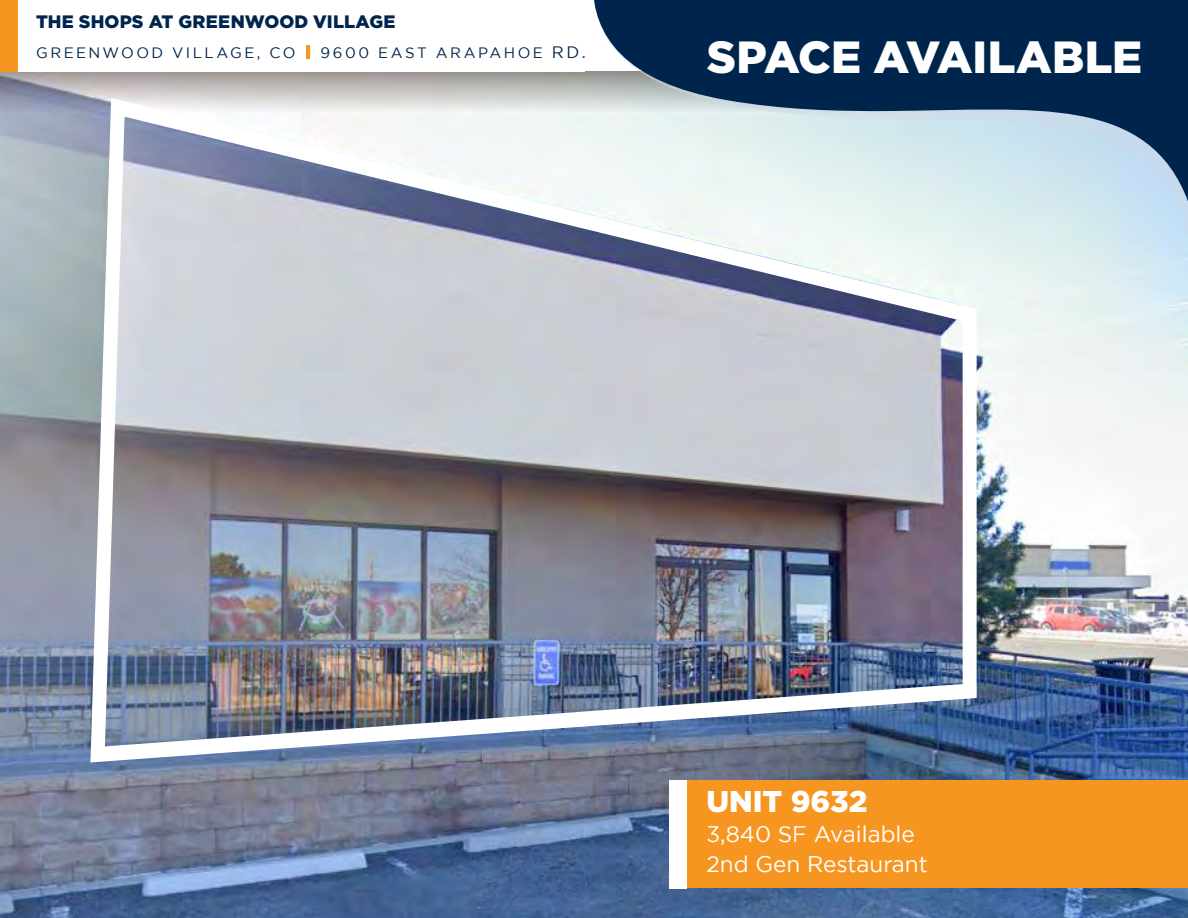
<style>
.page{position:relative;width:1188px;height:918px;background:#fff}
.page>*{position:absolute;margin:0;border:0;box-sizing:border-box;transform-origin:0 0}
.t1{font:900 45px "Gotham";color:#fff}
.t2{font:900 30px "Gotham";color:#fff}
.t3{font:22.5px "Gotham";color:#fff}
.t4{font:900 18px "Gotham";letter-spacing:.01em;color:#00254c}
.t5{font:15px "Gotham";letter-spacing:.16em;color:#00254c}
.s1{color:#f79521}
.s2{font-size:16.5px}
</style>
<div class="page">
<img style="left:0;top:72px;width:1188px;height:846px">
<img style="left:83px;top:89px;width:901px;height:682px">
<div style="left:669px;top:780px;width:519px;height:108px;background:#f79521"></div>
<div style="left:669px;top:780px;width:17px;height:109px;background:#fff"></div>
<div style="left:0;top:0;width:18px;height:72px;background:#f79521"></div>
<svg style="left:593px;top:202px;width:595px;height:36px"></svg>
<svg style="left:593px;top:0;width:595px;height:202px;background:#668198"></svg>
<p class="t4" style="left:36px;top:11px;width:361px">THE SHOPS AT GREENWOOD VILLAGE</p>
<p class="t5" style="left:36px;top:44px;width:551px">GREENWOOD VILLAGE, CO <span class="s1">l</span> 9600 EAST ARAPAHOE <span class="s2">RD.</span></p>
<p class="t1" style="left:707px;top:31px;width:437px">SPACE AVAILABLE</p>
<p class="t2" style="left:706px;top:784px;width:162px">UNIT 9632</p>
<p class="t3" style="left:706px;top:822px;width:210px">3,840 SF Available</p>
<p class="t3" style="left:706px;top:852px;width:223px">2nd Gen Restaurant</p>
</div>
